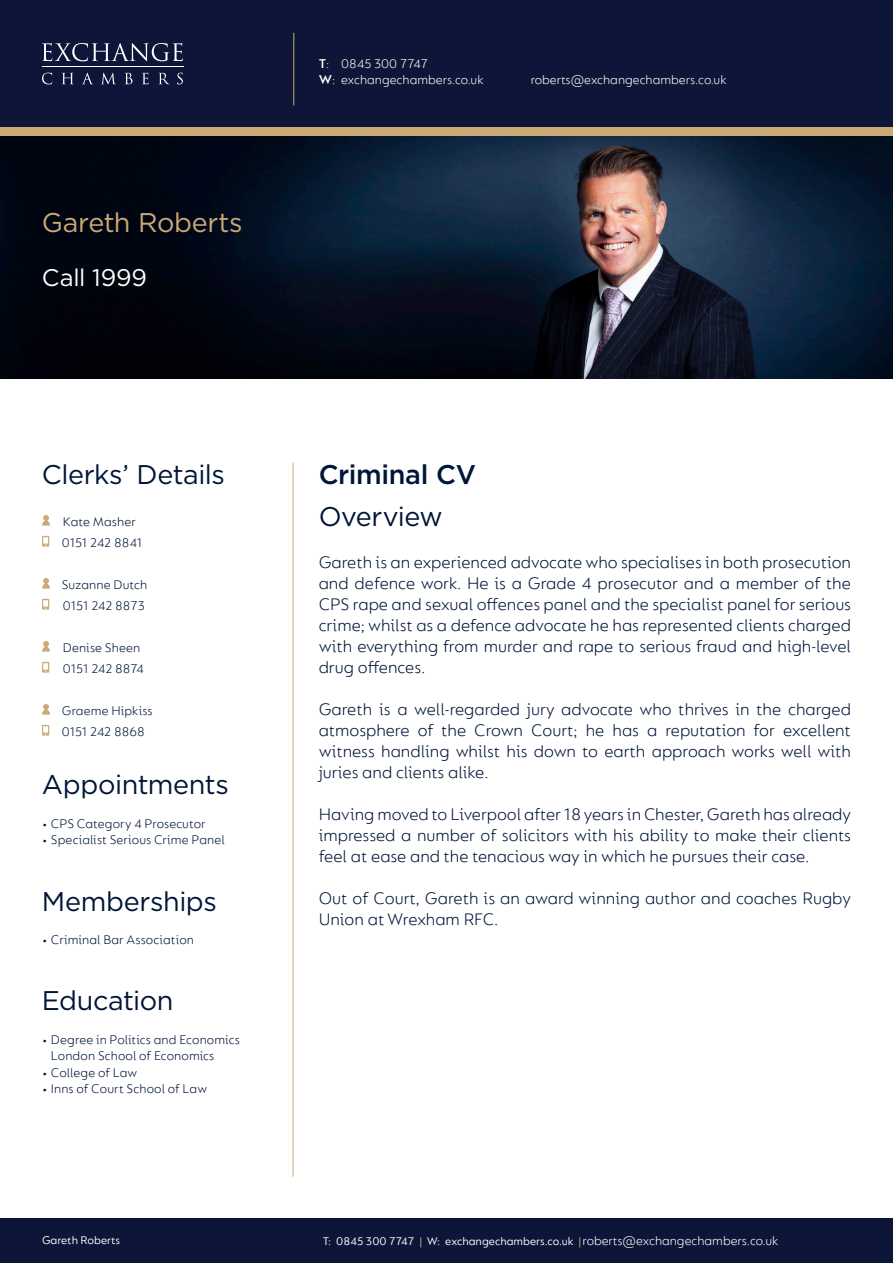
<style>
.page{position:relative;width:893px;height:1263px;background:#fff}
.page>*{position:absolute;margin:0;border:0;box-sizing:border-box;transform-origin:0 0}
.t1{font:27px "Gotham";letter-spacing:-.015em;color:#001537}
.t2{font:27px "Gotham";letter-spacing:-.01em;color:#cbaa76}
.t3{font:500 27px "Gotham";letter-spacing:-.01em;color:#001537}
.t4{font:24px "Gotham";letter-spacing:-.005em;color:#fff}
.t5{font:300 18px/21px "FS Lucas";color:#001537;text-align:justify}
.t6{font:300 13.5px/21px "FS Lucas";letter-spacing:.005em;color:#001537}
.t7{font:300 13.5px/16.2px "FS Lucas";color:#fff}
.t8{font:300 13.5px "FS Lucas";letter-spacing:-.015em;color:#001537}
.t9{font:12px "FS Lucas";color:#fff}
.s1{font-weight:600}
.s2{color:#cbaa76}
</style>
<div class="page">
<div style="left:0;top:64px;width:893px;height:72px;background:#cbaa76"></div>
<div style="left:0;top:0;width:893px;height:127px;background:#0d1638"></div>
<div style="left:0;top:1219px;width:893px;height:44px;background:#0d1638"></div>
<hr style="left:42px;top:67px;width:142px;height:1px;background:#fff">
<svg style="left:42px;top:43px;width:141px;height:18px"></svg>
<svg style="left:42px;top:73px;width:10px;height:11px"></svg>
<svg style="left:62px;top:73px;width:11px;height:11px"></svg>
<svg style="left:82px;top:73px;width:11px;height:11px"></svg>
<svg style="left:102px;top:73px;width:13px;height:11px"></svg>
<svg style="left:125px;top:73px;width:8px;height:11px"></svg>
<svg style="left:142px;top:73px;width:7px;height:11px"></svg>
<svg style="left:159px;top:73px;width:10px;height:11px"></svg>
<svg style="left:177px;top:73px;width:6px;height:11px"></svg>
<hr style="left:293px;top:33px;width:1px;height:73px;background:#cbaa76">
<hr style="left:293px;top:463px;width:1px;height:714px;background:#cbaa76">
<img style="left:0;top:136px;width:893px;height:242px">
<svg style="left:42px;top:536px;width:7px;height:11px"></svg>
<svg style="left:42px;top:599px;width:7px;height:11px"></svg>
<svg style="left:42px;top:662px;width:7px;height:11px"></svg>
<svg style="left:42px;top:515px;width:8px;height:11px"></svg>
<svg style="left:42px;top:578px;width:8px;height:11px"></svg>
<svg style="left:42px;top:641px;width:8px;height:11px"></svg>
<svg style="left:42px;top:725px;width:7px;height:11px"></svg>
<svg style="left:42px;top:704px;width:8px;height:11px"></svg>
<p class="t2" style="left:42px;top:205px;width:202px">Gareth Roberts</p>
<p class="t4" style="left:42px;top:262px;width:107px">Call 1999</p>
<p class="t1" style="left:42px;top:457px;width:184px">Clerks’ Details</p>
<p class="t6" style="left:62px;top:510px;width:82px">Kate Masher<br>0151 242 8841</p>
<p class="t6" style="left:62px;top:573px;width:87px">Suzanne Dutch</p>
<p class="t6" style="left:63px;top:594px;width:83px">0151 242 8873</p>
<p class="t6" style="left:63px;top:636px;width:79px">Denise Sheen</p>
<p class="t8" style="left:63px;top:660px;width:83px">0151 242 8874</p>
<p class="t6" style="left:62px;top:699px;width:92px">Graeme Hipkiss<br>0151 242 8868</p>
<p class="t1" style="left:42px;top:767px;width:189px">Appointments</p>
<p class="t6" style="left:42px;top:812px;width:165px">• CPS Category 4 Prosecutor</p>
<p class="t6" style="left:42px;top:829px;width:184px">• Specialist Serious Crime Panel</p>
<p class="t1" style="left:42px;top:884px;width:176px">Memberships</p>
<p class="t6" style="left:42px;top:929px;width:154px">• Criminal Bar Association</p>
<p class="t1" style="left:42px;top:983px;width:133px">Education</p>
<p class="t6" style="left:51px;top:1031px;width:190px;line-height:16.5px;text-indent:-9px">• Degree in Politics and Economics<br>London School of Economics</p>
<p class="t6" style="left:42px;top:1061px;width:97px">• College of Law</p>
<p class="t6" style="left:42px;top:1078px;width:167px">• Inns of Court School of Law</p>
<p class="t7" style="left:319px;top:55px;width:166px"><span class="s1">T</span>: 0845 300 7747<br><span class="s1">W</span>: exchangechambers.co.uk</p>
<p class="t7" style="left:531px;top:71px;width:197px">roberts@exchangechambers.co.uk</p>
<p class="t3" style="left:319px;top:456px;width:159px">Criminal CV</p>
<p class="t1" style="left:319px;top:499px;width:126px">Overview</p>
<p class="t5" style="left:319px;top:551px;width:534px">Gareth is an experienced advocate who specialises in both prosecution and defence work. He is a Grade 4 prosecutor and a member of the CPS rape and sexual offences panel and the specialist panel for serious crime; whilst as a defence advocate he has represented clients charged with everything from murder and rape to serious fraud and high-level drug offences.</p>
<p class="t5" style="left:319px;top:698px;width:534px">Gareth is a well-regarded jury advocate who thrives in the charged atmosphere of the Crown Court; he has a reputation for excellent witness handling whilst his down to earth approach works well with juries and clients alike.</p>
<p class="t5" style="left:319px;top:803px;width:534px">Having moved to Liverpool after 18 years in Chester, Gareth has already impressed a number of solicitors with his ability to make their clients feel at ease and the tenacious way in which he pursues their case.</p>
<p class="t5" style="left:319px;top:887px;width:534px">Out of Court, Gareth is an award winning author and coaches Rugby<br>Union at Wrexham RFC.</p>
<p class="t7" style="left:583px;top:1233px;width:197px">roberts@exchangechambers.co.uk</p>
<p class="t9" style="left:42px;top:1233px;width:79px">Gareth Roberts</p>
<p class="t9" style="left:323px;top:1235px;width:260px">T: 0845 300 7747 <span class="s2">|</span> W: exchangechambers.co.uk <span class="s2">|</span></p>
</div>
